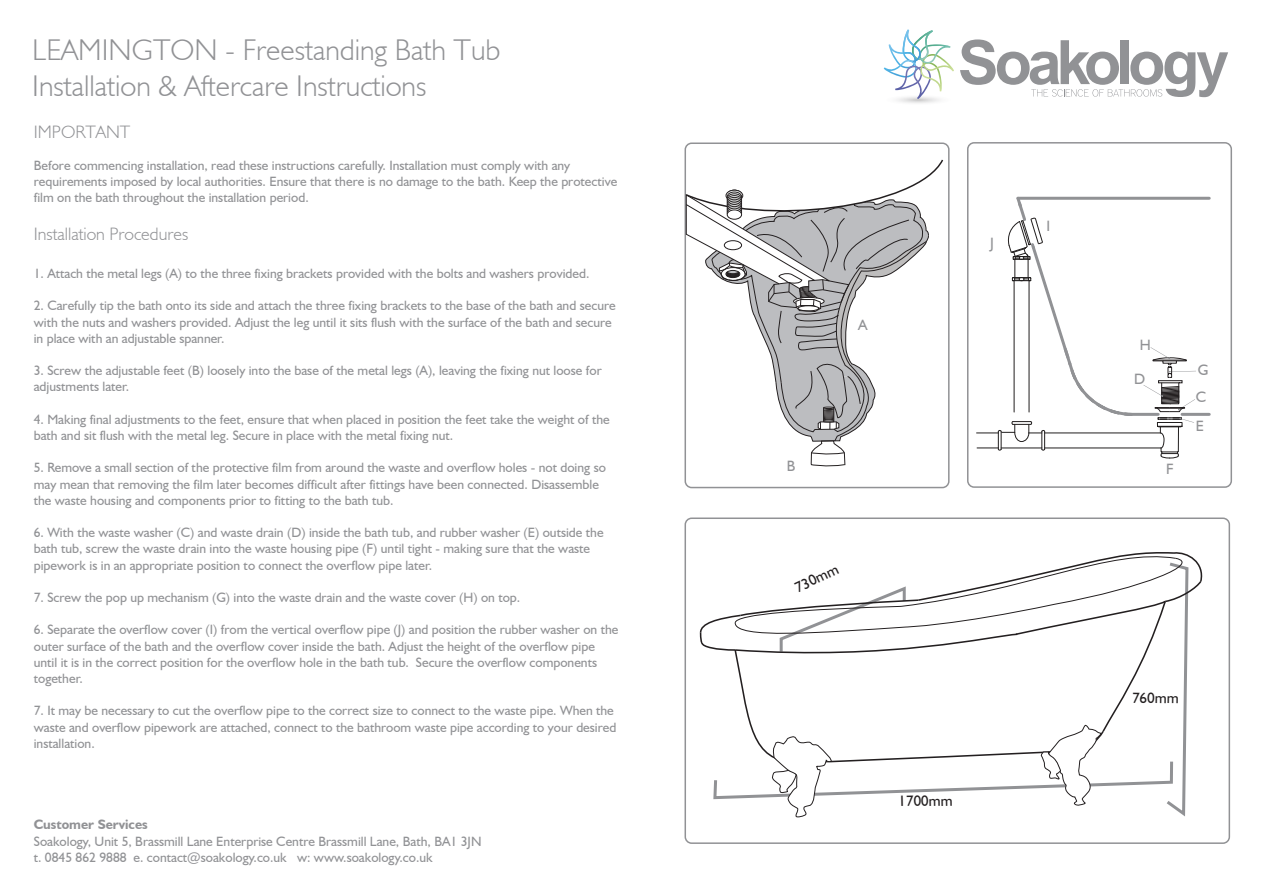
<style>
.page{position:relative;width:1263px;height:893px;background:#fff}
.page>*{position:absolute;margin:0;border:0;box-sizing:border-box;transform-origin:0 0}
.t1{font:300 30px/36px "Humanist 521 BT";color:#919295}
.t2{font:300 18px "Humanist 521 BT";color:#919295}
.t3{font:15px "Humanist 521 BT";color:#231f20}
.t4{font:15px "Humanist 521 BT";color:#919295}
.t5{font:13.5px/16.2px "Humanist 521 BT";color:#919295}
.t6{font:700 13.5px "Humanist 521 BT";color:#919295}
</style>
<div class="page">
<svg style="left:872px;top:93px;width:92px;height:13px"></svg>
<svg style="left:960px;top:39px;width:268px;height:58px"></svg>
<svg style="left:884px;top:30px;width:70px;height:69px"></svg>
<div style="left:684px;top:142px;width:265px;height:346px;border:2px solid #919295;border-radius:6px"></div>
<div style="left:684px;top:517px;width:546px;height:327px;border:2px solid #919295;border-radius:6px"></div>
<div style="left:967px;top:142px;width:265px;height:346px;border:2px solid #919295;border-radius:6px"></div>
<hr style="left:1131px;top:413px;width:27px;height:3px;background:#919295">
<hr style="left:1182px;top:413px;width:27px;height:3px;background:#919295">
<hr style="left:1045px;top:433px;width:115px;height:1px;background:#211e1e">
<hr style="left:1045px;top:448px;width:116px;height:1px;background:#211e1e">
<hr style="left:1018px;top:197px;width:191px;height:3px;background:#919295">
<svg style="left:976px;top:196px;width:156px;height:255px"></svg>
<svg style="left:1143px;top:385px;width:20px;height:11px"></svg>
<svg style="left:1150px;top:347px;width:20px;height:12px"></svg>
<svg style="left:1152px;top:357px;width:44px;height:102px"></svg>
<svg style="left:699px;top:552px;width:504px;height:266px"></svg>
<svg style="left:684px;top:158px;width:260px;height:331px"></svg>
<h1 class="t1" style="left:32px;top:31px;width:469px">LEAMINGTON - Freestanding Bath Tub<br>Installation &amp; Aftercare Instructions</h1>
<h2 class="t2" style="left:34px;top:120px;width:98px">IMPORTANT</h2>
<p class="t5" style="left:34px;top:157px;width:585px">Before commencing installation, read these instructions carefully. Installation must comply with any requirements imposed by local authorities. Ensure that there is no damage to the bath. Keep the protective film on the bath throughout the installation period.</p>
<h2 class="t2" style="left:34px;top:223px;width:156px">Installation Procedures</h2>
<p class="t5" style="left:34px;top:265px;width:557px">1. Attach the metal legs (A) to the three fixing brackets provided with the bolts and washers provided.</p>
<p class="t5" style="left:34px;top:297px;width:583px">2. Carefully tip the bath onto its side and attach the three fixing brackets to the base of the bath and secure with the nuts and washers provided. Adjust the leg until it sits flush with the surface of the bath and secure in place with an adjustable spanner.</p>
<p class="t5" style="left:34px;top:362px;width:569px">3. Screw the adjustable feet (B) loosely into the base of the metal legs (A), leaving the fixing nut loose for adjustments later.</p>
<p class="t5" style="left:34px;top:411px;width:577px">4. Making final adjustments to the feet, ensure that when placed in position the feet take the weight of the bath and sit flush with the metal leg. Secure in place with the metal fixing nut.</p>
<p class="t5" style="left:34px;top:459px;width:574px">5. Remove a small section of the protective film from around the waste and overflow holes - not doing so may mean that removing the film later becomes difficult after fittings have been connected. Disassemble the waste housing and components prior to fitting to the bath tub.</p>
<p class="t5" style="left:34px;top:524px;width:571px">6. With the waste washer (C) and waste drain (D) inside the bath tub, and rubber washer (E) outside the bath tub, screw the waste drain into the waste housing pipe (F) until tight - making sure that the waste pipework is in an appropriate position to connect the overflow pipe later.</p>
<p class="t5" style="left:34px;top:589px;width:488px">7. Screw the pop up mechanism (G) into the waste drain and the waste cover (H) on top.</p>
<p class="t5" style="left:34px;top:621px;width:586px">6. Separate the overflow cover (I) from the vertical overflow pipe (J) and position the rubber washer on the outer surface of the bath and the overflow cover inside the bath. Adjust the height of the overflow pipe until it is in the correct position for the overflow hole in the bath tub. Secure the overflow components together.</p>
<p class="t5" style="left:34px;top:702px;width:584px">7. It may be necessary to cut the overflow pipe to the correct size to connect to the waste pipe. When the waste and overflow pipework are attached, connect to the bathroom waste pipe according to your desired installation.</p>
<p class="t6" style="left:34px;top:816px;width:115px">Customer Services</p>
<p class="t5" style="left:34px;top:833px;width:449px">Soakology, Unit 5, Brassmill Lane Enterprise Centre Brassmill Lane, Bath, BA1 3JN t. 0845 862 9888 e. contact@soakology.co.uk w: www.soakology.co.uk</p>
<p class="t4" style="left:858px;top:316px;width:11px">A</p>
<p class="t4" style="left:787px;top:457px;width:10px">B</p>
<p class="t3" style="left:792px;top:580px;width:48px;rotate:-25deg">730mm</p>
<p class="t4" style="left:990px;top:234px;width:5px">J</p>
<p class="t4" style="left:1046px;top:217px;width:5px">I</p>
<p class="t3" style="left:898px;top:792px;width:56px;rotate:-1deg">1700mm</p>
<p class="t4" style="left:1140px;top:336px;width:13px">H</p>
<p class="t4" style="left:1134px;top:370px;width:13px">D</p>
<p class="t4" style="left:1166px;top:460px;width:9px">F</p>
<p class="t4" style="left:1198px;top:361px;width:12px">G</p>
<p class="t4" style="left:1196px;top:388px;width:12px">C</p>
<p class="t4" style="left:1196px;top:417px;width:10px">E</p>
<p class="t3" style="left:1132px;top:688px;width:48px;rotate:1deg">760mm</p>
</div>
